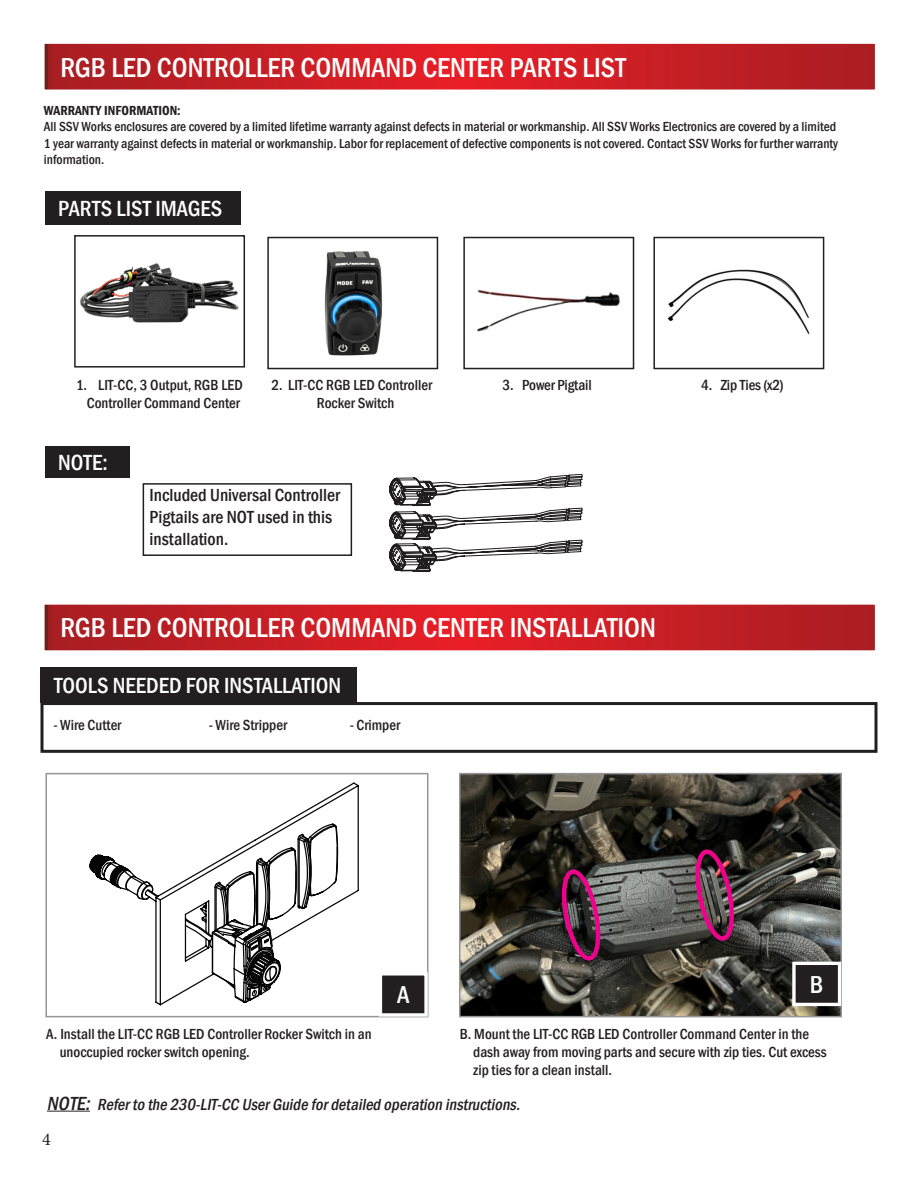
<style>
.page{position:relative;width:918px;height:1188px;background:#fff}
.page>*{position:absolute;margin:0;border:0;box-sizing:border-box;transform-origin:0 0}
.t1{font:500 condensed 28.2px "Franklin Gothic";color:#fff}
.t2{font:500 condensed 25.2px "Franklin Gothic";color:#fff}
.t3{font:500 condensed 22.5px "Franklin Gothic";color:#fff}
.t4{font:500 condensed 18px/21.6px "Franklin Gothic";color:#231f20}
.t5{font:18px "Minion Pro";color:#231f20}
.t6{font:italic 500 condensed 16.5px "Franklin Gothic";color:#231f20}
.t7{font:500 condensed 15px/18px "Franklin Gothic";color:#231f20}
.t8{font:500 condensed 13.5px/16.2px "Franklin Gothic";color:#231f20}
.t9{font:600 condensed 13.5px "Franklin Gothic";color:#231f20}
.s1{font-size:19.5px}
</style>
<div class="page">
<svg style="left:44px;top:43px;width:831px;height:47px;background:#c8252a"></svg>
<div style="left:45px;top:191px;width:195px;height:34px;background:#231f20"></div>
<img style="left:324px;top:251px;width:59px;height:105px">
<div style="left:267px;top:237px;width:171px;height:132px;border:2px solid #231f20"></div>
<img style="left:79px;top:263px;width:160px;height:60px">
<div style="left:74px;top:235px;width:171px;height:133px;border:2px solid #231f20"></div>
<img style="left:477px;top:289px;width:143px;height:43px">
<div style="left:463px;top:237px;width:171px;height:132px;border:2px solid #231f20"></div>
<img style="left:667px;top:269px;width:143px;height:66px">
<div style="left:653px;top:237px;width:171px;height:132px;border:2px solid #231f20"></div>
<svg style="left:389px;top:474px;width:194px;height:98px"></svg>
<div style="left:143px;top:483px;width:209px;height:73px;border:2px solid #231f20"></div>
<div style="left:45px;top:446px;width:84px;height:32px;background:#231f20"></div>
<svg style="left:96px;top:782px;width:263px;height:224px"></svg>
<svg style="left:89px;top:855px;width:70px;height:49px"></svg>
<svg style="left:184px;top:822px;width:155px;height:182px"></svg>
<div style="left:45px;top:773px;width:383px;height:244px;border:2px solid #939598"></div>
<img style="left:462px;top:776px;width:377px;height:238px">
<div style="left:459px;top:773px;width:383px;height:244px;border:2px solid #939598"></div>
<svg style="left:377px;top:970px;width:52px;height:48px"></svg>
<svg style="left:791px;top:960px;width:51px;height:48px"></svg>
<svg style="left:693px;top:850px;width:41px;height:94px;background:#6b334f"></svg>
<svg style="left:559px;top:870px;width:42px;height:94px;background:#5d2946"></svg>
<svg style="left:44px;top:604px;width:831px;height:47px;background:#c8252a"></svg>
<hr style="left:47px;top:1111px;width:43px;height:1px;background:#231f20">
<div style="left:40px;top:667px;width:317px;height:35px;background:#231f20"></div>
<div style="left:40px;top:702px;width:838px;height:51px;border:3px solid #231f20"></div>
<p class="t1" style="left:60px;top:49px;width:567px">RGB LED CONTROLLER COMMAND CENTER PARTS LIST</p>
<p class="t9" style="left:44px;top:102px;width:138px">WARRANTY INFORMATION:</p>
<p class="t8" style="left:44px;top:119px;width:796px">All SSV Works enclosures are covered by a limited lifetime warranty against defects in material or workmanship. All SSV Works Electronics are covered by a limited<br>1 year warranty against defects in material or workmanship. Labor for replacement of defective components is not covered. Contact SSV Works for further warranty information.</p>
<p class="t3" style="left:58px;top:194px;width:166px">PARTS LIST IMAGES</p>
<p class="t7" style="left:76px;top:376px;width:168px">1. LIT-CC, 3 Output, RGB LED</p>
<p class="t7" style="left:502px;top:376px;width:91px">3. Power Pigtail</p>
<p class="t7" style="left:701px;top:376px;width:84px">4. Zip Ties (x2)</p>
<p class="t7" style="left:87px;top:394px;width:155px">Controller Command Center</p>
<p class="t7" style="left:271px;top:376px;width:162px;text-align:center">2. LIT-CC RGB LED Controller<br>Rocker Switch</p>
<p class="t3" style="left:58px;top:448px;width:51px">NOTE:</p>
<p class="t4" style="left:149px;top:484px;width:192px">Included Universal Controller<br>Pigtails are NOT used in this installation.</p>
<p class="t1" style="left:60px;top:609px;width:597px">RGB LED CONTROLLER COMMAND CENTER INSTALLATION</p>
<p class="t3" style="left:54px;top:670px;width:289px">TOOLS NEEDED FOR INSTALLATION</p>
<p class="t7" style="left:54px;top:716px;width:69px">- Wire Cutter</p>
<p class="t7" style="left:209px;top:716px;width:80px">- Wire Stripper</p>
<p class="t7" style="left:350px;top:716px;width:52px">- Crimper</p>
<p class="t2" style="left:397px;top:978px;width:14px">A</p>
<p class="t2" style="left:810px;top:968px;width:15px">B</p>
<p class="t7" style="left:60px;top:1025px;width:313px;text-indent:-14px">A. Install the LIT-CC RGB LED Controller Rocker Switch in an unoccupied rocker switch opening.</p>
<p class="t7" style="left:473px;top:1025px;width:355px;text-indent:-14px">B. Mount the LIT-CC RGB LED Controller Command Center in the dash away from moving parts and secure with zip ties. Cut excess zip ties for a clean install.</p>
<p class="t6" style="left:47px;top:1093px;width:478px"><span class="s1">NOTE:</span> Referto the 230-LIT-CC UserGuide fordetailed operation instructions.</p>
<p class="t5" style="left:42px;top:1127px;width:10px">4</p>
</div>
